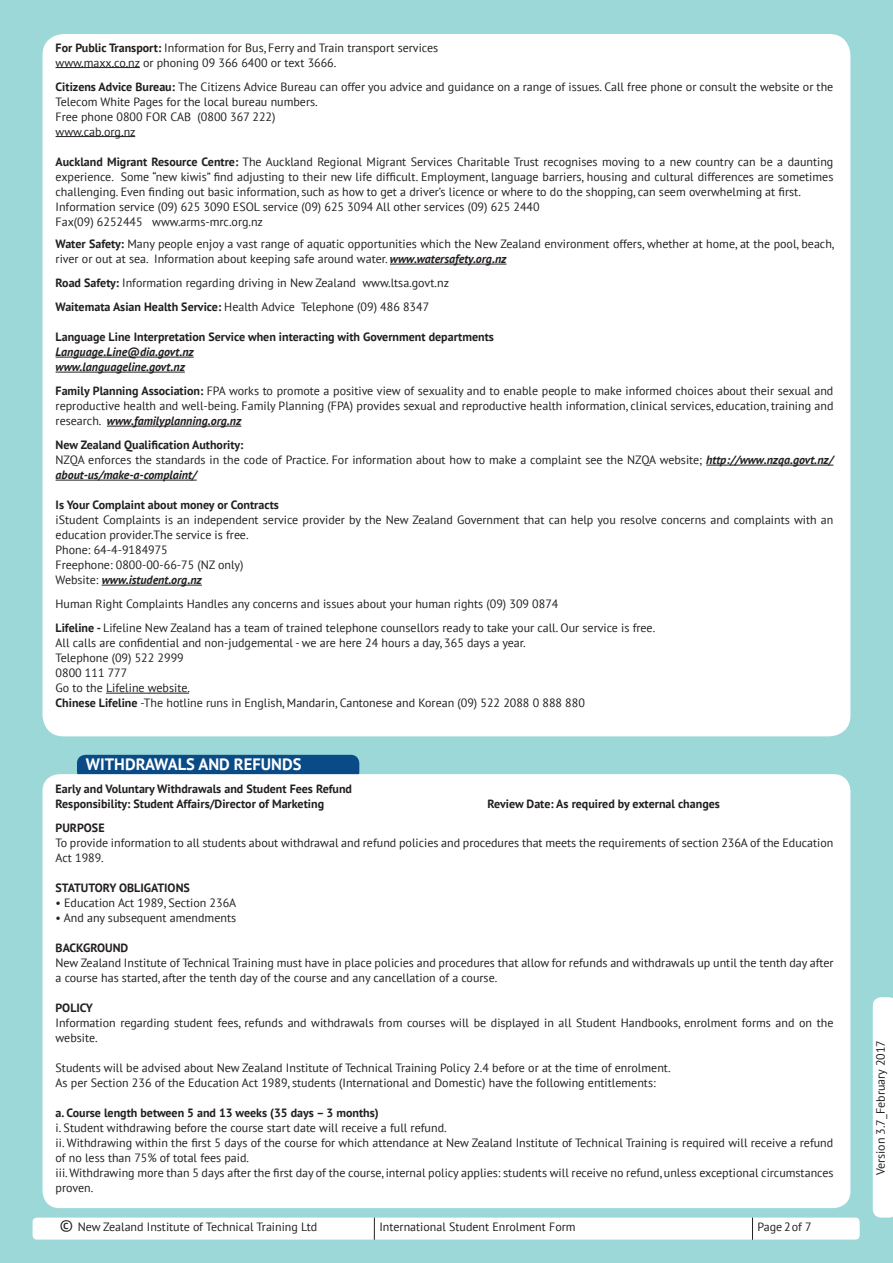
<style>
.page{position:relative;width:893px;height:1263px;background:#9dd8d8}
.page>*{position:absolute;margin:0;border:0;box-sizing:border-box;transform-origin:0 0}
.t1{font:700 16.5px "PT Sans";color:#fff}
.t2{font:12px/15px "PT Sans";color:#231f20}
.t3{font:700 12px/15px "PT Sans";color:#231f20}
.t4{font:italic 700 12px/15px "PT Sans";color:#231f20}
.s1{font-weight:700}
.s2{font-weight:700;font-style:italic}
.s3{font-size:16.5px}
</style>
<div class="page">
<div style="left:43px;top:34px;width:807px;height:702px;background:#fff;border-radius:21px"></div>
<hr style="left:56px;top:67px;width:84px;height:1px;background:#231f20">
<hr style="left:56px;top:136px;width:79px;height:1px;background:#231f20">
<hr style="left:390px;top:264px;width:116px;height:1px;background:#231f20">
<hr style="left:56px;top:357px;width:138px;height:1px;background:#231f20">
<hr style="left:56px;top:372px;width:129px;height:1px;background:#231f20">
<hr style="left:107px;top:426px;width:134px;height:1px;background:#231f20">
<hr style="left:706px;top:465px;width:127px;height:1px;background:#231f20">
<hr style="left:56px;top:480px;width:141px;height:1px;background:#231f20">
<hr style="left:102px;top:585px;width:100px;height:1px;background:#231f20">
<hr style="left:106px;top:693px;width:83px;height:1px;background:#231f20">
<div style="left:77px;top:755px;width:282px;height:25px;background:#094b86;border-radius:9px"></div>
<div style="left:43px;top:774px;width:807px;height:434px;background:#fff;border-radius:17px"></div>
<div style="left:33px;top:1217px;width:827px;height:22px;background:#fff;border-radius:4px"></div>
<svg style="left:374px;top:1217px;width:1px;height:23px"></svg>
<svg style="left:752px;top:1217px;width:1px;height:23px"></svg>
<div style="left:873px;top:997px;width:20px;height:220px;background:#fff"></div>
<p class="t2" style="left:56px;top:40px;width:384px"><span class="s1">For Public Transport:</span> Information for Bus, Ferry and Train transport services www.maxx.co.nz or phoning 09 366 6400 or text 3666.</p>
<p class="t2" style="left:56px;top:79px;width:779px"><span class="s1">Citizens Advice Bureau:</span> The Citizens Advice Bureau can offer you advice and guidance on a range of issues. Call free phone or consult the website or the Telecom White Pages for the local bureau numbers.<br>Free phone 0800 FOR CAB (0800 367 222)<br>www.cab.org.nz</p>
<p class="t2" style="left:56px;top:154px;width:779px"><span class="s1">Auckland Migrant Resource Centre:</span> The Auckland Regional Migrant Services Charitable Trust recognises moving to a new country can be a daunting experience. Some “new kiwis” find adjusting to their new life difficult. Employment, language barriers, housing and cultural differences are sometimes challenging. Even finding out basic information, such as how to get a driver’s licence or where to do the shopping, can seem overwhelming at first.<br>Information service (09) 625 3090 ESOL service (09) 625 3094 All other services (09) 625 2440<br>Fax(09) 6252445 www.arms-mrc.org.nz</p>
<p class="t2" style="left:56px;top:236px;width:780px"><span class="s1">Water Safety:</span> Many people enjoy a vast range of aquatic opportunities which the New Zealand environment offers, whether at home, at the pool, beach, river or out at sea. Information about keeping safe around water. <span class="s2">www.watersafety.org.nz</span></p>
<p class="t2" style="left:56px;top:271px;width:395px;line-height:24px"><span class="s1">Road Safety:</span> Information regarding driving in New Zealand www.ltsa.govt.nz<br><span class="s1">Waitemata Asian Health Service:</span> Health Advice Telephone (09) 486 8347</p>
<p class="t3" style="left:56px;top:329px;width:440px">Language Line Interpretation Service when interacting with Government departments</p>
<p class="t4" style="left:56px;top:344px;width:140px">Language.Line@dia.govt.nz www.languageline.govt.nz</p>
<p class="t2" style="left:56px;top:383px;width:779px;text-align:justify"><span class="s1">Family Planning Association:</span> FPA works to promote a positive view of sexuality and to enable people to make informed choices about their sexual and reproductive health and well-being. Family Planning (FPA) provides sexual and reproductive health information, clinical services, education, training and research. <span class="s2">www.familyplanning.org.nz</span></p>
<p class="t2" style="left:56px;top:437px;width:779px"><span class="s1">New Zealand Qualification Authority:<br></span>NZQA enforces the standards in the code of Practice. For information about how to make a complaint see the NZQA website; <span class="s2">http://www.nzqa.govt.nz/ about-us/make-a-complaint/</span></p>
<p class="t3" style="left:56px;top:497px;width:225px">Is Your Complaint about money or Contracts</p>
<p class="t2" style="left:56px;top:512px;width:779px">iStudent Complaints is an independent service provider by the New Zealand Government that can help you resolve concerns and complaints with an education provider.The service is free.<br>Phone: 64-4-9184975<br>Freephone: 0800-00-66-75 (NZ only)<br>Website: <span class="s2">www.istudent.org.nz</span></p>
<p class="t2" style="left:56px;top:592px;width:601px;line-height:24px">Human Right Complaints Handles any concerns and issues about your human rights (09) 309 0874<br><span class="s1">Lifeline -</span> Lifeline New Zealand has a team of trained telephone counsellors ready to take your call. Our service is free.</p>
<p class="t2" style="left:56px;top:635px;width:531px">All calls are confidential and non-judgemental - we are here 24 hours a day, 365 days a year.<br>Telephone (09) 522 2999<br>0800 111 777<br>Go to the Lifeline website.<br><span class="s1">Chinese Lifeline</span> -The hotline runs in English, Mandarin, Cantonese and Korean (09) 522 2088 0 888 880</p>
<h1 class="t1" style="left:86px;top:753px;width:217px">WITHDRAWALS AND REFUNDS</h1>
<p class="t3" style="left:56px;top:781px;width:298px">Early and Voluntary Withdrawals and Student Fees Refund<br>Responsibility: Student Affairs/Director of Marketing</p>
<p class="t3" style="left:488px;top:796px;width:234px">Review Date: As required by external changes</p>
<p class="t3" style="left:56px;top:820px;width:51px">PURPOSE</p>
<p class="t2" style="left:56px;top:835px;width:779px">To provide information to all students about withdrawal and refund policies and procedures that meets the requirements of section 236A of the Education<br>Act 1989.</p>
<p class="t3" style="left:56px;top:880px;width:136px">STATUTORY OBLIGATIONS</p>
<p class="t2" style="left:56px;top:895px;width:182px">• Education Act 1989, Section 236A</p>
<p class="t2" style="left:56px;top:910px;width:182px">• And any subsequent amendments</p>
<p class="t3" style="left:56px;top:940px;width:74px">BACKGROUND</p>
<p class="t2" style="left:56px;top:955px;width:779px">New Zealand Institute of Technical Training must have in place policies and procedures that allow for refunds and withdrawals up until the tenth day after a course has started, after the tenth day of the course and any cancellation of a course.</p>
<p class="t3" style="left:56px;top:1000px;width:39px">POLICY</p>
<p class="t2" style="left:56px;top:1015px;width:779px">Information regarding student fees, refunds and withdrawals from courses will be displayed in all Student Handbooks, enrolment forms and on the website.</p>
<p class="t2" style="left:56px;top:1060px;width:617px">Students will be advised about New Zealand Institute of Technical Training Policy 2.4 before or at the time of enrolment.<br>As per Section 236 of the Education Act 1989, students (International and Domestic) have the following entitlements:</p>
<p class="t3" style="left:56px;top:1105px;width:325px">a. Course length between 5 and 13 weeks (35 days – 3 months)</p>
<p class="t2" style="left:56px;top:1120px;width:779px">i. Student withdrawing before the course start date will receive a full refund.<br>ii. Withdrawing within the first 5 days of the course for which attendance at New Zealand Institute of Technical Training is required will receive a refund of no less than 75% of total fees paid.<br>iii. Withdrawing more than 5 days after the first day of the course, internal policy applies: students will receive no refund, unless exceptional circumstances proven.</p>
<p class="t2" style="left:60px;top:1219px;width:259px"><span class="s3">©</span> New Zealand Institute of Technical Training Ltd</p>
<p class="t2" style="left:379px;top:1219px;width:198px">International Student Enrolment Form</p>
<p class="t2" style="left:757px;top:1219px;width:56px">Page of 7</p>
<p class="t2" style="left:784px;top:1219px;width:8px">2</p>
<p class="t2" style="left:873px;top:1175px;width:137px;rotate:-90deg">Version 3.7_February 2017</p>
</div>
